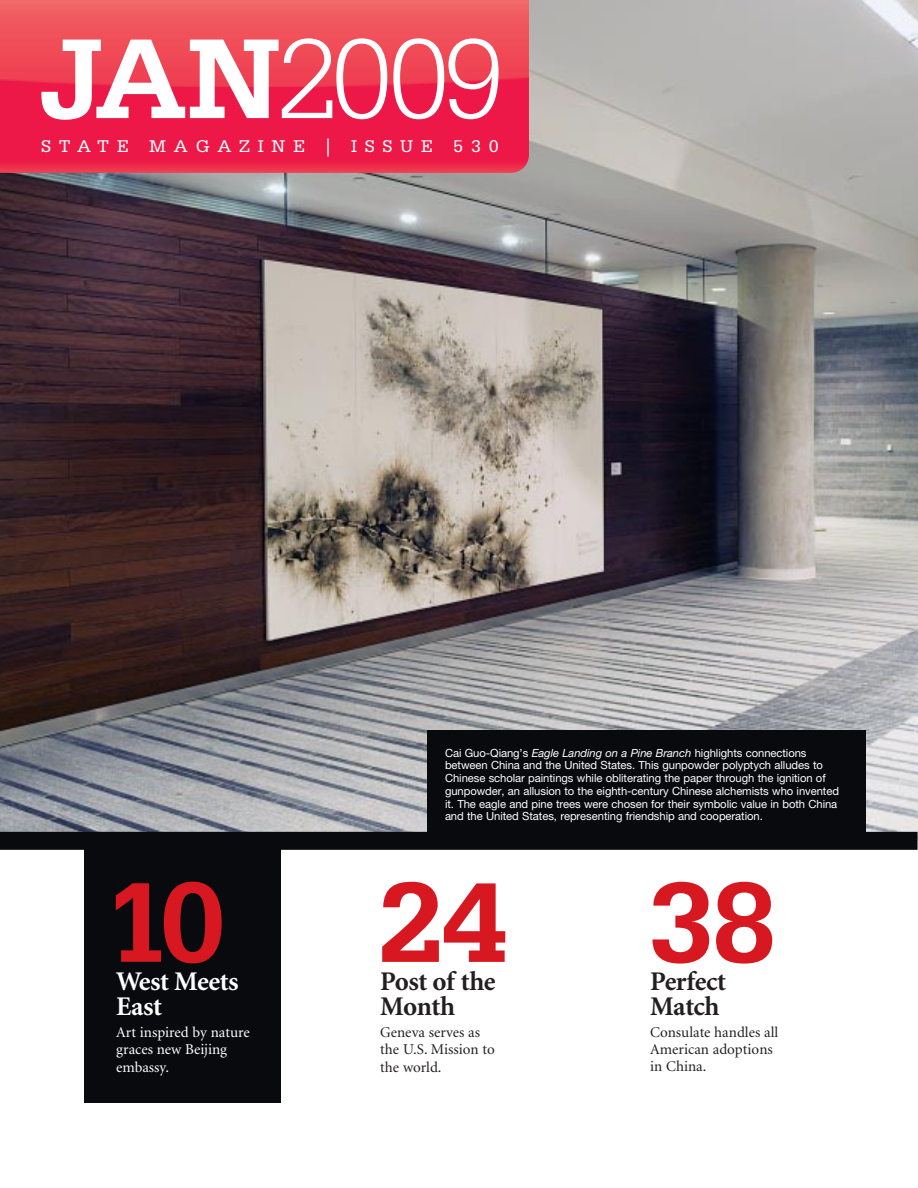
<style>
.page{position:relative;width:918px;height:1188px;background:#fff}
.page>*{position:absolute;margin:0;border:0;box-sizing:border-box;transform-origin:0 0}
.t1{font:300 120px "Serifa";color:#fff}
.t2{font:700 120px "Serifa";color:#d81820}
.t3{font:700 27px/25.5px "Minion";letter-spacing:-.015em;color:#231f20}
.t4{font:700 27px/25.5px "Minion";letter-spacing:-.015em;color:#fff}
.t5{font:18px "Serifa";letter-spacing:.43em;color:#fff}
.t6{font:15px/17.2px "Minion";color:#231f20}
.t7{font:15px/17.2px "Minion";color:#fff}
.t8{font:11.25px/12.8px "Helvetica Neue LT Pro";letter-spacing:-.005em;color:#fff}
.s1{font-weight:700}
.s2{font-style:italic}
</style>
<div class="page">
<div style="left:85px;top:824px;width:196px;height:278px;background:#080a0e"></div>
<img style="left:0;top:0;width:918px;height:832px">
<img style="left:0;top:0;width:529px;height:173px">
<div style="left:0;top:832px;width:918px;height:18px;background:#080a0e"></div>
<div style="left:427px;top:730px;width:439px;height:112px;background:#080a0e"></div>
<h1 class="t1" style="left:37px;top:40px;width:467px"><span class="s1">JAN</span>2009</h1>
<h3 class="t5" style="left:41px;top:140px;width:459px">STATE MAGAZINE | ISSUE 530</h3>
<h1 class="t2" style="left:103px;top:882px;width:124px">10</h1>
<h2 class="t4" style="left:116px;top:971px;width:124px">West Meets<br>East</h2>
<h3 class="t7" style="left:116px;top:1025px;width:135px">Art inspired by nature graces new Beijing embassy.</h3>
<p class="t8" style="left:445px;top:747px;width:396px">Cai Guo-Qiang’s <span class="s2">Eagle Landing on a Pine Branch</span> highlights connections between China and the United States. This gunpowder polyptych alludes to Chinese scholar paintings while obliterating the paper through the ignition of gunpowder, an allusion to the eighth-century Chinese alchemists who invented it. The eagle and pine trees were chosen for their symbolic value in both China and the United States, representing friendship and cooperation.</p>
<h1 class="t2" style="left:378px;top:882px;width:132px">24</h1>
<h2 class="t3" style="left:380px;top:971px;width:117px">Post of the<br>Month</h2>
<h3 class="t6" style="left:380px;top:1025px;width:116px">Geneva serves as the U.S. Mission to the world.</h3>
<h1 class="t2" style="left:648px;top:882px;width:131px">38</h1>
<h2 class="t3" style="left:650px;top:970px;width:77px">Perfect<br>Match</h2>
<h3 class="t6" style="left:650px;top:1025px;width:129px">Consulate handles all<br>American adoptions in China.</h3>
</div>
